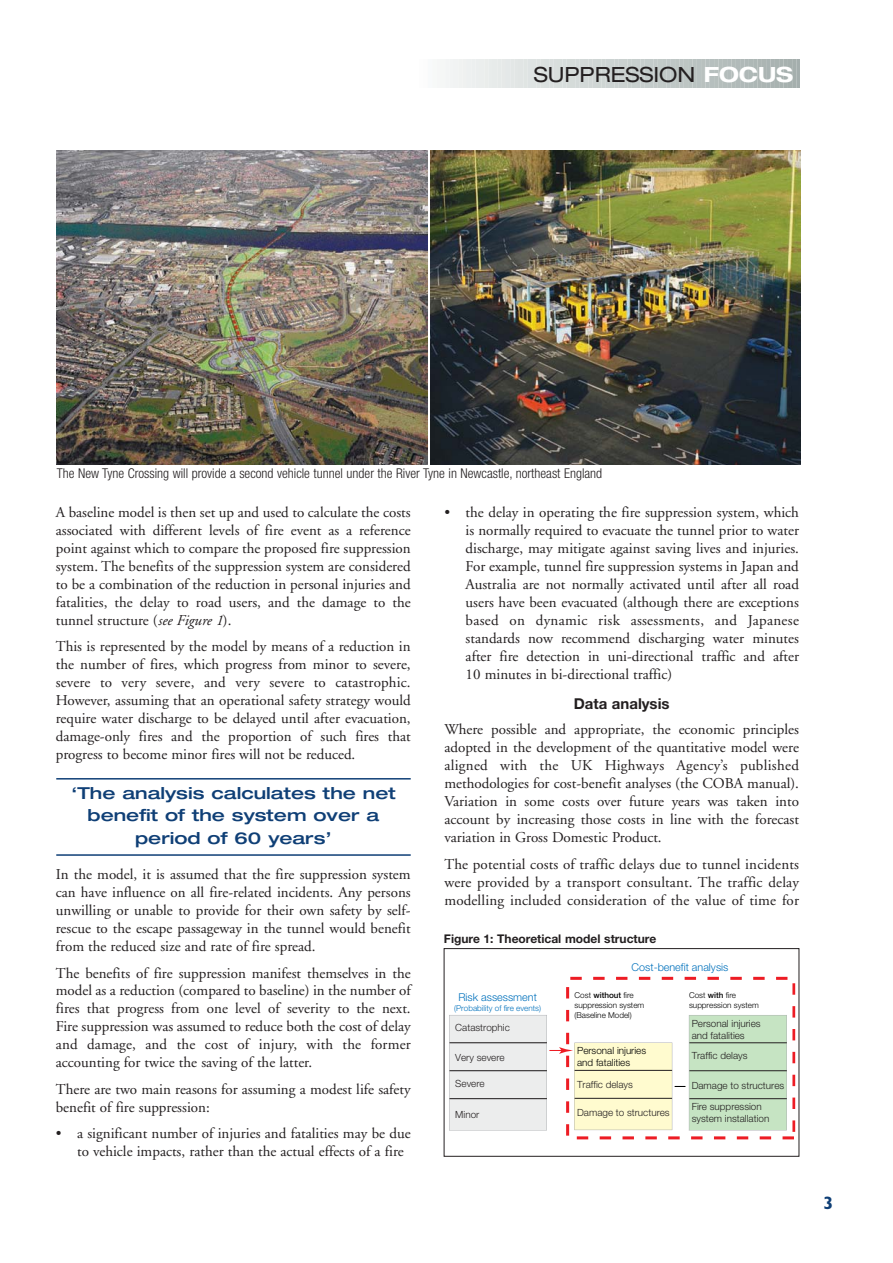
<style>
.page{position:relative;width:893px;height:1263px;background:#fff}
.page>*{position:absolute;margin:0;border:0;box-sizing:border-box;transform-origin:0 0}
.t1{font:expanded 21px "Helvetica Neue";color:#231f20}
.t2{font:700 18px "Gill Sans";color:#0f3f76}
.t3{font:500 expanded 16.5px/22.5px "Helvetica Neue";color:#0f3f76;text-align:center;scale:1.1 1}
.t4{font:15px/18px "Adobe Garamond";color:#231f20;text-align:justify}
.t5{font:700 15px "Helvetica Neue";color:#231f20}
.t6{font:300 condensed 13.5px "Helvetica Neue";color:#231f20}
.t7{font:700 12px "Helvetica Neue";color:#231f20}
.t8{font:300 10.8px "Helvetica Neue";color:#0071bc}
.t9{font:300 9.9px/21px "Helvetica Neue";color:#231f20}
.t10{font:300 9.9px/11.7px "Helvetica Neue";color:#000101}
.t11{font:300 8.1px/9.9px "Helvetica Neue";color:#000101}
.t12{font:300 8.1px "Helvetica Neue";color:#0071bc}
.s1{font-weight:700;color:#fff}
.s2{font-style:italic}
.s3{font-weight:500}
</style>
<div class="page">
<hr style="left:429px;top:60px;width:2px;height:28px;background:#f8fafb">
<hr style="left:442px;top:60px;width:2px;height:28px;background:#f5f7f6">
<svg style="left:447px;top:60px;width:5px;height:28px"></svg>
<hr style="left:455px;top:60px;width:2px;height:28px;background:#f1f3f3">
<svg style="left:460px;top:60px;width:5px;height:28px"></svg>
<hr style="left:468px;top:60px;width:2px;height:28px;background:#edf0f0">
<svg style="left:473px;top:60px;width:5px;height:28px"></svg>
<hr style="left:481px;top:60px;width:2px;height:28px;background:#ebeeed">
<svg style="left:486px;top:60px;width:5px;height:28px"></svg>
<hr style="left:494px;top:60px;width:2px;height:28px;background:#e7ebea">
<svg style="left:499px;top:60px;width:5px;height:28px"></svg>
<hr style="left:507px;top:60px;width:2px;height:28px;background:#e4e8e8">
<svg style="left:512px;top:60px;width:5px;height:28px"></svg>
<hr style="left:520px;top:60px;width:2px;height:28px;background:#e1e5e4">
<svg style="left:525px;top:60px;width:5px;height:28px"></svg>
<hr style="left:533px;top:60px;width:2px;height:28px;background:#dee3e2">
<svg style="left:538px;top:60px;width:5px;height:28px"></svg>
<hr style="left:546px;top:60px;width:2px;height:28px;background:#dae0df">
<svg style="left:551px;top:60px;width:5px;height:28px"></svg>
<hr style="left:559px;top:60px;width:2px;height:28px;background:#d8dedc">
<svg style="left:564px;top:60px;width:5px;height:28px"></svg>
<hr style="left:572px;top:60px;width:2px;height:28px;background:#d5dbd9">
<svg style="left:577px;top:60px;width:5px;height:28px"></svg>
<hr style="left:585px;top:60px;width:2px;height:28px;background:#d2d8d7">
<svg style="left:590px;top:60px;width:5px;height:28px"></svg>
<hr style="left:598px;top:60px;width:2px;height:28px;background:#cfd6d4">
<svg style="left:603px;top:60px;width:5px;height:28px"></svg>
<hr style="left:611px;top:60px;width:2px;height:28px;background:#ccd3d2">
<svg style="left:616px;top:60px;width:5px;height:28px"></svg>
<hr style="left:624px;top:60px;width:2px;height:28px;background:#cad1cf">
<svg style="left:629px;top:60px;width:144px;height:28px;background:#bac3c1"></svg>
<hr style="left:776px;top:60px;width:2px;height:28px;background:#a9b3b1">
<svg style="left:781px;top:60px;width:5px;height:28px"></svg>
<hr style="left:789px;top:60px;width:2px;height:28px;background:#a6b0ae">
<svg style="left:794px;top:60px;width:5px;height:28px"></svg>
<hr style="left:56px;top:778px;width:355px;height:2px;background:#0f3f76">
<hr style="left:56px;top:854px;width:355px;height:2px;background:#0f3f76">
<img style="left:430px;top:150px;width:370px;height:315px">
<img style="left:56px;top:150px;width:371px;height:315px">
<svg style="left:566px;top:987px;width:3px;height:12px"></svg>
<svg style="left:776px;top:977px;width:19px;height:18px"></svg>
<svg style="left:753px;top:977px;width:11px;height:3px"></svg>
<svg style="left:730px;top:977px;width:12px;height:3px"></svg>
<svg style="left:707px;top:977px;width:12px;height:3px"></svg>
<svg style="left:685px;top:977px;width:11px;height:3px"></svg>
<svg style="left:662px;top:977px;width:11px;height:3px"></svg>
<svg style="left:639px;top:977px;width:11px;height:3px"></svg>
<svg style="left:616px;top:977px;width:11px;height:3px"></svg>
<svg style="left:593px;top:977px;width:11px;height:3px"></svg>
<svg style="left:570px;top:977px;width:12px;height:3px"></svg>
<svg style="left:449px;top:1006px;width:346px;height:133px"></svg>
<div style="left:444px;top:948px;width:355px;height:208px;border:1px solid #231f20"></div>
<h1 class="t1" style="left:534px;top:67px;width:261px">SUPPRESSION <span class="s1">FOCUS</span></h1>
<p class="t6" style="left:57px;top:469px;width:547px">The New Tyne Crossing will provide a second vehicle tunnel under the River Tyne in Newcastle, northeast England</p>
<p class="t4" style="left:56px;top:504px;width:356px">A baseline model is then set up and used to calculate the costs associated with different levels of fire event as a reference point against which to compare the proposed fire suppression system. The benefits of the suppression system are considered to be a combination of the reduction in personal injuries and fatalities, the delay to road users, and the damage to the tunnel structure (<span class="s2">see Figure 1</span>).</p>
<p class="t4" style="left:56px;top:639px;width:356px">This is represented by the model by means of a reduction in the number of fires, which progress from minor to severe, severe to very severe, and very severe to catastrophic.<br>However, assuming that an operational safety strategy would require water discharge to be delayed until after evacuation, damage-only fires and the proportion of such fires that progress to become minor fires will not be reduced.</p>
<p class="t3" style="left:71px;top:783px;width:297px">‘The analysis calculates the net benefit of the system over a period of 60 years’</p>
<p class="t4" style="left:56px;top:867px;width:356px">In the model, it is assumed that the fire suppression system can have influence on all fire-related incidents. Any persons unwilling or unable to provide for their own safety by self&shy;rescue to the escape passageway in the tunnel would benefit from the reduced size and rate of fire spread.</p>
<p class="t4" style="left:56px;top:965px;width:356px">The benefits of fire suppression manifest themselves in the model as a reduction (compared to baseline) in the number of fires that progress from one level of severity to the next.<br>Fire suppression was assumed to reduce both the cost of delay and damage, and the cost of injury, with the former accounting for twice the saving of the latter.</p>
<p class="t4" style="left:56px;top:1082px;width:356px">There are two main reasons for assuming a modest life safety benefit of fire suppression:</p>
<p class="t4" style="left:77px;top:1126px;width:335px;text-indent:-21px">• a significant number of injuries and fatalities may be due to vehicle impacts, rather than the actual effects of a fire</p>
<p class="t4" style="left:466px;top:504px;width:335px;text-indent:-21px">• the delay in operating the fire suppression system, which is normally required to evacuate the tunnel prior to water discharge, may mitigate against saving lives and injuries.<br>For example, tunnel fire suppression systems in Japan and Australia are not normally activated until after all road users have been evacuated (although there are exceptions based on dynamic risk assessments, and Japanese standards now recommend discharging water minutes after fire detection in uni-directional traffic and after 10 minutes in bi-directional traffic)</p>
<p class="t5" style="left:574px;top:699px;width:97px">Data analysis</p>
<p class="t4" style="left:444px;top:722px;width:356px">Where possible and appropriate, the economic principles adopted in the development of the quantitative model were aligned with the UK Highways Agency’s published methodologies for cost-benefit analyses (the COBA manual).<br>Variation in some costs over future years was taken into account by increasing those costs in line with the forecast variation in Gross Domestic Product.</p>
<p class="t4" style="left:444px;top:856px;width:356px">The potential costs of traffic delays due to tunnel incidents were provided by a transport consultant. The traffic delay modelling included consideration of the value of time for</p>
<p class="t7" style="left:444px;top:934px;width:214px">Figure 1: Theoretical model structure</p>
<p class="t8" style="left:458px;top:993px;width:80px">Risk assessment</p>
<p class="t12" style="left:454px;top:1005px;width:88px">(Probability of fire events)</p>
<p class="t9" style="left:455px;top:1018px;width:56px">Catastrophic</p>
<p class="t9" style="left:455px;top:1047px;width:51px">Very severe</p>
<p class="t9" style="left:455px;top:1074px;width:31px">Severe</p>
<p class="t9" style="left:455px;top:1105px;width:26px">Minor</p>
<p class="t8" style="left:632px;top:963px;width:98px">Cost-benefit analysis</p>
<p class="t11" style="left:575px;top:991px;width:71px">Cost <span class="s3">without</span> fire suppression system (Baseline Model)</p>
<p class="t10" style="left:577px;top:1045px;width:71px">Personal injuries and fatalities</p>
<p class="t9" style="left:577px;top:1075px;width:57px">Traffic delays</p>
<p class="t9" style="left:577px;top:1102px;width:94px">Damage to structures</p>
<p class="t11" style="left:689px;top:991px;width:71px">Cost <span class="s3">with</span> fire suppression system</p>
<p class="t9" style="left:692px;top:1018px;width:71px;line-height:11.7px">Personal injuries and fatalities</p>
<p class="t9" style="left:692px;top:1046px;width:57px">Traffic delays</p>
<p class="t9" style="left:692px;top:1076px;width:94px">Damage to structures<br>Fire suppression</p>
<p class="t9" style="left:692px;top:1109px;width:79px">system installation</p>
<p class="t2" style="left:823px;top:1197px;width:11px">3</p>
</div>
